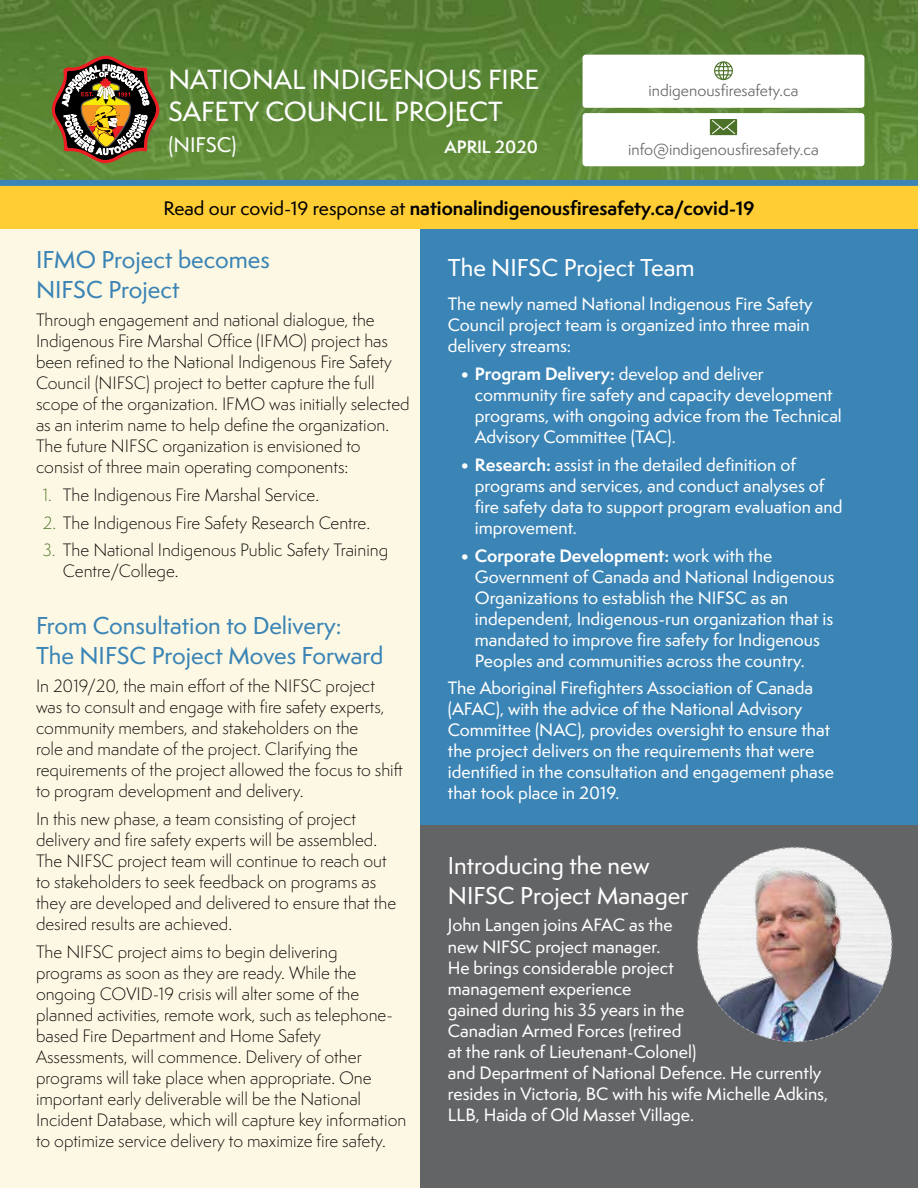
<style>
.page{position:relative;width:918px;height:1188px;background:#fdf8e3}
.page>*{position:absolute;margin:0;border:0;box-sizing:border-box;transform-origin:0 0}
.t1{font:500 25.5px/31.5px "Semplicita Pro";color:#fff}
.t2{font:500 22.5px/30px "Semplicita Pro";color:#3a84b6}
.t3{font:500 22.5px/30px "Semplicita Pro";color:#fff}
.t4{font:500 19.5px "Semplicita Pro";color:#fff}
.t5{font:700 18px "Semplicita Pro";color:#000}
.t6{font:300 16.5px/21px "Semplicita Pro";color:#000}
.t7{font:500 16.5px/21px "Semplicita Pro";color:#fff}
.t8{font:600 16.5px "Semplicita Pro";color:#fff}
.t9{font:15px "Semplicita Pro";color:#636466}
.s1{font-weight:500}
.s2{color:#4c7229}
.s3{font-weight:700}
</style>
<div class="page">
<div style="left:420px;top:209px;width:498px;height:672px;background:#3a84b6"></div>
<div style="left:420px;top:825px;width:498px;height:363px;background:#636466"></div>
<div style="left:0;top:175px;width:918px;height:53px;background:#ffce35"></div>
<img style="left:0;top:0;width:918px;height:180px">
<div style="left:583px;top:113px;width:281px;height:53px;background:#fff;border-radius:3px"></div>
<div style="left:583px;top:55px;width:281px;height:53px;background:#fff;border-radius:3px"></div>
<div style="left:0;top:180px;width:918px;height:6px;background:#3a84b6"></div>
<svg style="left:714px;top:61px;width:19px;height:19px"></svg>
<svg style="left:710px;top:119px;width:27px;height:16px"></svg>
<svg style="left:52px;top:56px;width:107px;height:107px;background:#7d6a42"></svg>
<img style="left:697px;top:847px;width:196px;height:195px">
<h1 class="t1" style="left:168px;top:64px;width:372px">NATIONAL INDIGENOUS FIRE<br>SAFETY COUNCIL PROJECT</h1>
<p class="t4" style="left:168px;top:131px;width:70px">(NIFSC)</p>
<p class="t8" style="left:444px;top:135px;width:95px">APRIL 2020</p>
<p class="t9" style="left:649px;top:80px;width:151px">indigenousfiresafety.ca</p>
<p class="t9" style="left:628px;top:138px;width:192px">info@indigenousfiresafety.ca</p>
<p class="t5" style="left:164px;top:194px;width:593px"><span class="s1">Read our covid-19 response at</span> nationalindigenousfiresafety.ca/covid-19</p>
<h2 class="t2" style="left:36px;top:245px;width:235px">IFMO Project becomes<br>NIFSC Project</h2>
<p class="t6" style="left:36px;top:309px;width:375px">Through engagement and national dialogue, the Indigenous Fire Marshal Office (IFMO) project has been refined to the National Indigenous Fire Safety Council (NIFSC) project to better capture the full scope of the organization. IFMO was initially selected as an interim name to help define the organization.<br>The future NIFSC organization is envisioned to consist of three main operating components:</p>
<p class="t6" style="left:43px;top:484px;width:278px"><span class="s2">1.</span> The Indigenous Fire Marshal Service.</p>
<p class="t6" style="left:43px;top:512px;width:329px"><span class="s2">2.</span> The Indigenous Fire Safety Research Centre.</p>
<p class="t6" style="left:63px;top:540px;width:327px;text-indent:-20px"><span class="s2">3.</span> The National Indigenous Public Safety Training<br>Centre/College.</p>
<h2 class="t2" style="left:36px;top:611px;width:349px">From Consultation to Delivery:<br>The NIFSC Project Moves Forward</h2>
<p class="t6" style="left:36px;top:675px;width:368px">In 2019/20, the main effort of the NIFSC project was to consult and engage with fire safety experts, community members, and stakeholders on the<br>role and mandate of the project. Clarifying the requirements of the project allowed the focus to shift to program development and delivery.</p>
<p class="t6" style="left:36px;top:808px;width:362px">In this new phase, a team consisting of project delivery and fire safety experts will be assembled.<br>The NIFSC project team will continue to reach out to stakeholders to seek feedback on programs as they are developed and delivered to ensure that the desired results are achieved.</p>
<p class="t6" style="left:36px;top:941px;width:372px">The NIFSC project aims to begin delivering programs as soon as they are ready. While the ongoing COVID-19 crisis will alter some of the planned activities, remote work, such as telephone&shy;based Fire Department and Home Safety Assessments, will commence. Delivery of other programs will take place when appropriate. One important early deliverable will be the National Incident Database, which will capture key information to optimize service delivery to maximize fire safety.</p>
<h2 class="t3" style="left:448px;top:252px;width:248px">The NIFSC Project Team</h2>
<p class="t7" style="left:448px;top:293px;width:366px">The newly named National Indigenous Fire Safety<br>Council project team is organized into three main delivery streams:</p>
<p class="t7" style="left:475px;top:363px;width:369px;text-indent:-13px"><span class="s3">• Program Delivery:</span> develop and deliver community fire safety and capacity development programs, with ongoing advice from the Technical Advisory Committee (TAC).</p>
<p class="t7" style="left:475px;top:454px;width:369px;text-indent:-13px"><span class="s3">• Research:</span> assist in the detailed definition of programs and services, and conduct analyses of fire safety data to support program evaluation and improvement.</p>
<p class="t7" style="left:475px;top:545px;width:361px;text-indent:-13px"><span class="s3">• Corporate Development:</span> work with the Government of Canada and National Indigenous Organizations to establish the NIFSC as an independent, Indigenous-run organization that is mandated to improve fire safety for Indigenous Peoples and communities across the country.</p>
<p class="t7" style="left:448px;top:678px;width:388px">The Aboriginal Firefighters Association of Canada (AFAC), with the advice of the National Advisory Committee (NAC), provides oversight to ensure that the project delivers on the requirements that were identified in the consultation and engagement phase that took place in 2019.</p>
<h2 class="t3" style="left:448px;top:850px;width:242px">Introducing the new<br>NIFSC Project Manager</h2>
<p class="t7" style="left:448px;top:915px;width:382px">John Langen joins AFAC as the<br>new NIFSC project manager.<br>He brings considerable project<br>management experience<br>gained during his 35 years in the<br>Canadian Armed Forces (retired<br>at the rank of Lieutenant-Colonel)<br>and Department of National Defence. He currently resides in Victoria, BC with his wife Michelle Adkins, LLB, Haida of Old Masset Village.</p>
</div>
